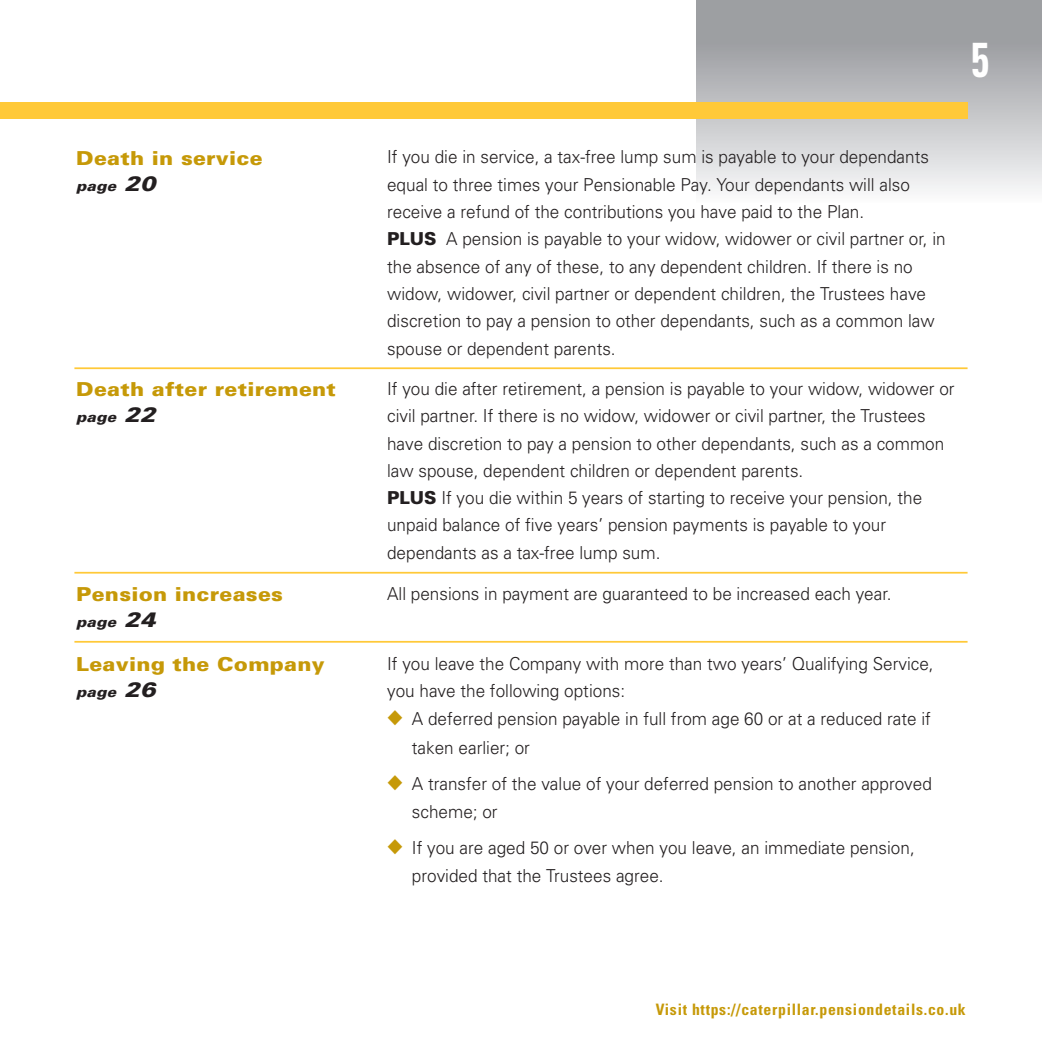
<style>
.page{position:relative;width:1042px;height:1042px;background:#fff}
.page>*{position:absolute;margin:0;border:0;box-sizing:border-box;transform-origin:0 0}
.t1{font:700 condensed 49px "Univers";color:#fff;scale:.8 1}
.t2{font:900 19.25px "Univers";letter-spacing:.015em;color:#c69908;scale:1.1 1}
.t3{font:300 17.85px/27.3px "Univers";color:#231f20;scale:.96 1}
.t4{font:700 condensed 15.75px "Univers";letter-spacing:.045em;color:#c69908}
.t5{font:italic 900 14px "Univers";letter-spacing:.015em;color:#231f20;scale:1.1 1}
.s1{font-size:21px}
.s2{font-weight:900}
.s3{color:#c69908}
</style>
<div class="page">
<div style="left:696px;top:0;width:346px;height:51px;background:#9d9fa2"></div>
<div style="left:696px;top:44px;width:346px;height:158px;background:linear-gradient(to bottom,#9d9ea3,#f9fafa)"></div>
<div style="left:0;top:102px;width:967px;height:17px;background:#ffc938"></div>
<hr style="left:74px;top:367px;width:893px;height:2px;background:#ffc938">
<hr style="left:74px;top:641px;width:893px;height:2px;background:#ffc938">
<hr style="left:74px;top:572px;width:893px;height:1px;background:#ffc938">
<p class="t2" style="left:76px;top:151px;width:171px">Death in service</p>
<p class="t5" style="left:76px;top:181px;width:74px">page <span class="s1">20</span></p>
<p class="t2" style="left:76px;top:382px;width:238px">Death after retirement</p>
<p class="t5" style="left:76px;top:412px;width:74px">page <span class="s1">22</span></p>
<p class="t2" style="left:76px;top:587px;width:189px">Pension increases</p>
<p class="t5" style="left:76px;top:617px;width:74px">page <span class="s1">24</span></p>
<p class="t2" style="left:76px;top:657px;width:227px">Leaving the Company</p>
<p class="t5" style="left:76px;top:687px;width:74px">page <span class="s1">26</span></p>
<h1 class="t1" style="left:971px;top:41px;width:23px">5</h1>
<p class="t3" style="left:387px;top:145px;width:583px">If you die in service, a tax-free lump sum is payable to your dependants equal to three times your Pensionable Pay. Your dependants will also receive a refund of the contributions you have paid to the Plan.<br><span class="s2">PLUS</span> A pension is payable to your widow, widower or civil partner or, in the absence of any of these, to any dependent children. If there is no widow, widower, civil partner or dependent children, the Trustees have discretion to pay a pension to other dependants, such as a common law spouse or dependent parents.</p>
<p class="t3" style="left:387px;top:376px;width:593px">If you die after retirement, a pension is payable to your widow, widower or civil partner. If there is no widow, widower or civil partner, the Trustees have discretion to pay a pension to other dependants, such as a common law spouse, dependent children or dependent parents.<br><span class="s2">PLUS</span> If you die within 5 years of starting to receive your pension, the unpaid balance of five years’ pension payments is payable to your dependants as a tax-free lump sum.</p>
<p class="t3" style="left:387px;top:581px;width:527px">All pensions in payment are guaranteed to be increased each year.</p>
<p class="t3" style="left:387px;top:651px;width:571px">If you leave the Company with more than two years’ Qualifying Service, you have the following options:</p>
<p class="t3" style="left:412px;top:706px;width:542px;line-height:28.3px;text-indent:-25px"><span class="s3">◆</span> A deferred pension payable in full from age 60 or at a reduced rate if taken earlier; or</p>
<p class="t3" style="left:412px;top:770px;width:543px;line-height:28.3px;text-indent:-25px"><span class="s3">◆</span> A transfer of the value of your deferred pension to another approved scheme; or</p>
<p class="t3" style="left:412px;top:835px;width:525px;line-height:28.3px;text-indent:-25px"><span class="s3">◆</span> If you are aged 50 or over when you leave, an immediate pension, provided that the Trustees agree.</p>
<p class="t4" style="left:656px;top:1004px;width:311px">Visit https://caterpillar.pensiondetails.co.uk</p>
</div>
